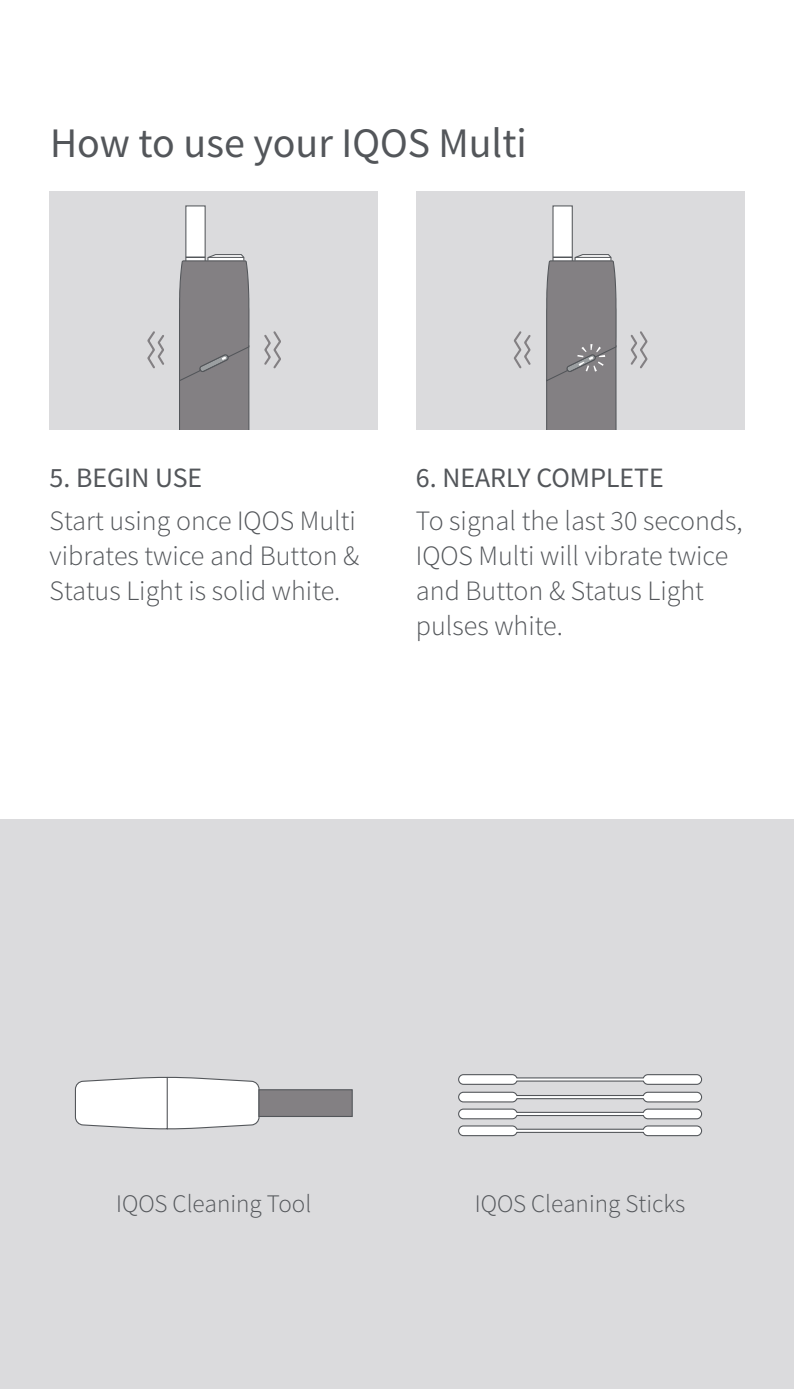
<style>
.page{position:relative;width:794px;height:1389px;background:#fff}
.page>*{position:absolute;margin:0;border:0;box-sizing:border-box;transform-origin:0 0}
.t1{font:42px "Source Sans Pro";color:#53565a}
.t2{font:300 28px/35px "Source Sans Pro";color:#53565a}
.t3{font:28px "Source Sans Pro";color:#53565a}
.t4{font:300 25.2px "Source Sans Pro";color:#53565a}
</style>
<div class="page">
<div style="left:0;top:819px;width:794px;height:570px;background:#dbdbdd"></div>
<div style="left:50px;top:191px;width:328px;height:239px;background:#dbdbdd"></div>
<div style="left:185px;top:205px;width:21px;height:124px;background:#fff;border:1px solid #53565a"></div>
<svg style="left:147px;top:246px;width:134px;height:184px"></svg>
<div style="left:416px;top:191px;width:328px;height:239px;background:#dbdbdd"></div>
<div style="left:552px;top:205px;width:21px;height:124px;background:#fff;border:1px solid #53565a"></div>
<svg style="left:513px;top:246px;width:135px;height:184px"></svg>
<svg style="left:458px;top:1074px;width:244px;height:63px"></svg>
<svg style="left:74px;top:1076px;width:279px;height:54px"></svg>
<h1 class="t1" style="left:50px;top:117px;width:478px">How to use your IQOS Multi</h1>
<p class="t3" style="left:50px;top:460px;width:154px">5. BEGIN USE</p>
<p class="t2" style="left:50px;top:503px;width:311px">Start using once IQOS Multi vibrates twice and Button &amp;<br>Status Light is solid white.</p>
<p class="t3" style="left:416px;top:460px;width:249px">6. NEARLY COMPLETE</p>
<p class="t2" style="left:416px;top:503px;width:328px">To signal the last 30 seconds,<br>IQOS Multi will vibrate twice and Button &amp; Status Light pulses white.</p>
<p class="t4" style="left:116px;top:1188px;width:197px">IQOS Cleaning Tool</p>
<p class="t4" style="left:475px;top:1188px;width:212px">IQOS Cleaning Sticks</p>
</div>
